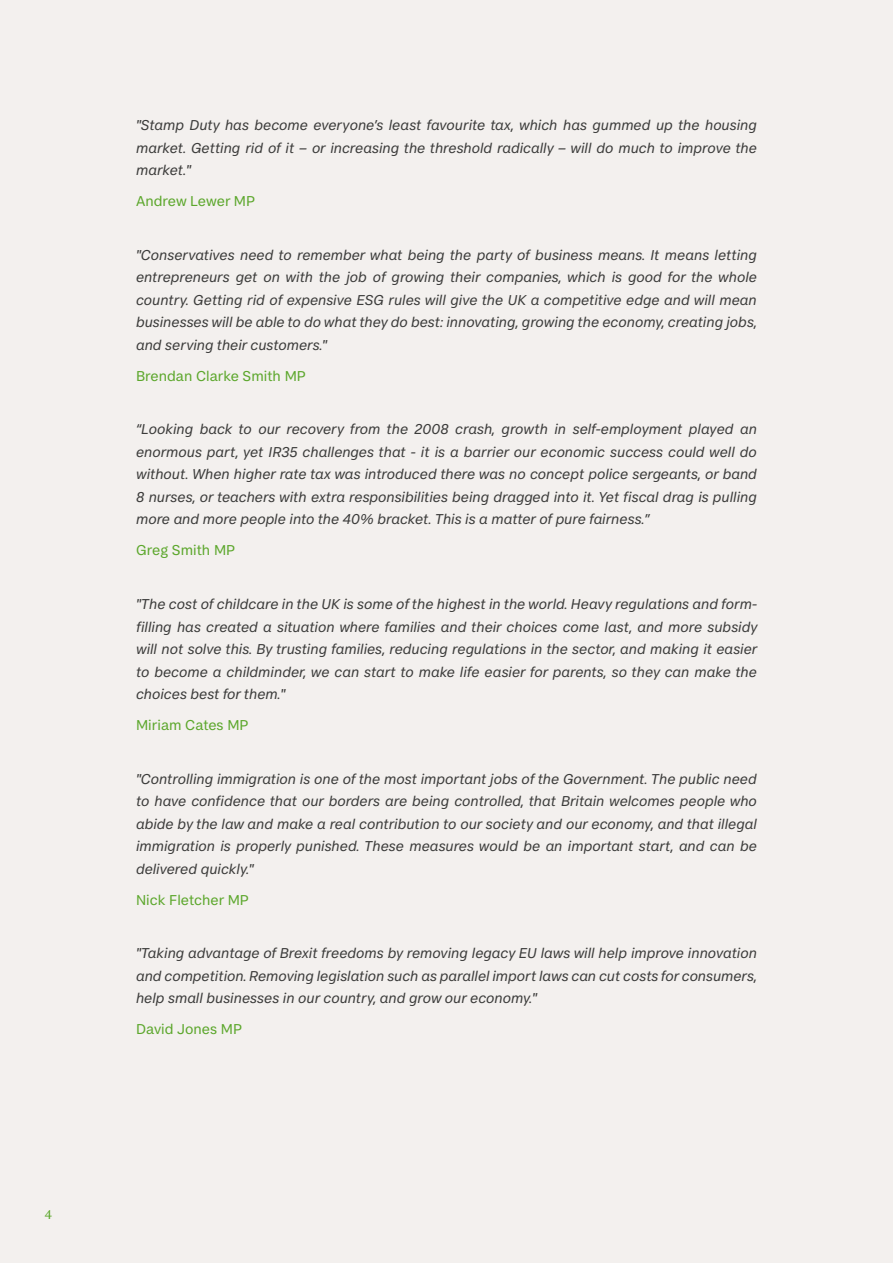
<style>
.page{position:relative;width:893px;height:1263px;background:#f3f0ee}
.page>*{position:absolute;margin:0;border:0;box-sizing:border-box;transform-origin:0 0}
.t1{font:italic 15px/22.5px "FS Koopman";color:#3c3c3b;text-align:justify}
.t2{font:15px "FS Koopman";color:#5ca72c}
.t3{font:13.5px "FS Brabo";color:#5ca72c}
</style>
<div class="page">
<p class="t3" style="left:45px;top:1205px;width:9px">4</p>
<p class="t1" style="left:136px;top:114px;width:622px">"Stamp Duty has become everyone’s least favourite tax, which has gummed up the housing market. Getting rid of it – or increasing the threshold radically – will do much to improve the market."</p>
<p class="t2" style="left:136px;top:193px;width:121px">Andrew Lewer MP</p>
<p class="t1" style="left:136px;top:243px;width:622px">"Conservatives need to remember what being the party of business means. It means letting entrepreneurs get on with the job of growing their companies, which is good for the whole country. Getting rid of expensive ESG rules will give the UK a competitive edge and will mean businesses will be able to do what they do best: innovating, growing the economy, creating jobs, and serving their customers."</p>
<p class="t2" style="left:136px;top:367px;width:171px">Brendan Clarke Smith MP</p>
<p class="t1" style="left:136px;top:418px;width:622px">“Looking back to our recovery from the 2008 crash, growth in self-employment played an enormous part, yet IR35 challenges that - it is a barrier our economic success could well do without. When higher rate tax was introduced there was no concept police sergeants, or band 8 nurses, or teachers with extra responsibilities being dragged into it. Yet fiscal drag is pulling more and more people into the 40% bracket. This is a matter of pure fairness.”</p>
<p class="t2" style="left:136px;top:542px;width:101px">Greg Smith MP</p>
<p class="t1" style="left:136px;top:592px;width:623px">"The cost of childcare in the UK is some of the highest in the world. Heavy regulations and form&shy;filling has created a situation where families and their choices come last, and more subsidy will not solve this. By trusting families, reducing regulations in the sector, and making it easier to become a childminder, we can start to make life easier for parents, so they can make the choices best for them."</p>
<p class="t2" style="left:136px;top:716px;width:114px">Miriam Cates MP</p>
<p class="t1" style="left:136px;top:767px;width:622px">"Controlling immigration is one of the most important jobs of the Government. The public need to have confidence that our borders are being controlled, that Britain welcomes people who abide by the law and make a real contribution to our society and our economy, and that illegal immigration is properly punished. These measures would be an important start, and can be delivered quickly."</p>
<p class="t2" style="left:136px;top:891px;width:114px">Nick Fletcher MP</p>
<p class="t1" style="left:136px;top:941px;width:622px">"Taking advantage of Brexit freedoms by removing legacy EU laws will help improve innovation and competition. Removing legislation such as parallel import laws can cut costs for consumers, help small businesses in our country, and grow our economy."</p>
<p class="t2" style="left:136px;top:1020px;width:107px">David Jones MP</p>
</div>
